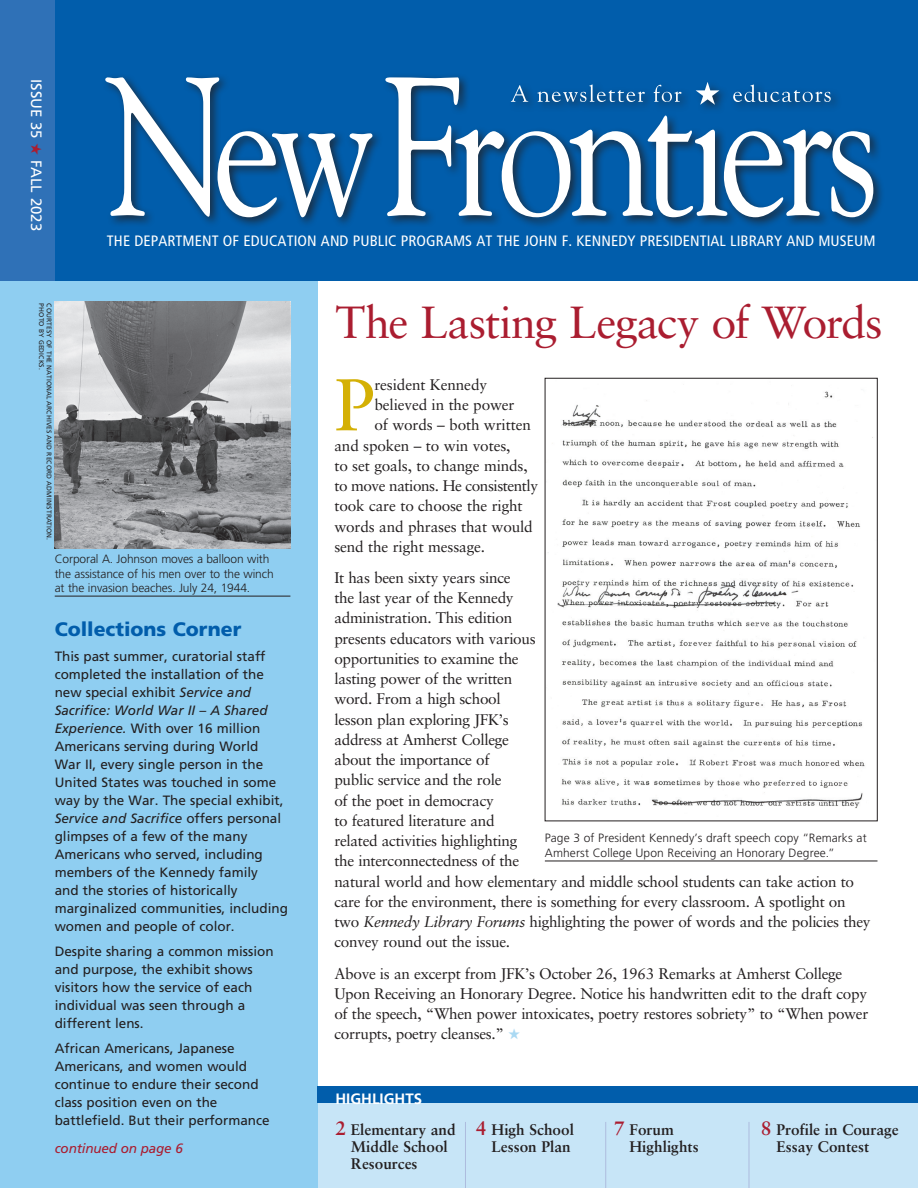
<style>
.page{position:relative;width:918px;height:1188px;background:#fff}
.page>*{position:absolute;margin:0;border:0;box-sizing:border-box;transform-origin:0 0}
.t1{font:73.35px "Sabon";color:#d4b005}
.t2{font:45px "Sabon";letter-spacing:-.025em;color:#aa1d30}
.t3{font:900 19.5px "Frutiger";color:#015dab}
.t4{font:15.3px/20.2px "Sabon";letter-spacing:-.02em;color:#231f20}
.t5{font:700 15.3px/17.2px "Sabon";color:#231f20}
.t6{font:condensed 15px "Frutiger";letter-spacing:.005em;color:#fff;scale:1.04 1}
.t7{font:15px "Frutiger";color:#fff}
.t8{font:700 15px "Frutiger";color:#fff}
.t9{font:13.5px/18px "Frutiger";color:#231f20}
.t10{font:italic 13.5px "Frutiger";letter-spacing:-.015em;color:#aa1d30}
.t11{font:300 12px/14.4px "Frutiger";letter-spacing:-.01em;color:#231f20}
.t12{font:300 12px/14.4px "Frutiger";letter-spacing:.01em;color:#231f20}
.t13{font:6.75px "Frutiger";letter-spacing:.01em;color:#231f20}
.s1{color:#aa1d30}
.s2{font-style:italic}
.s3{color:#aad9f3}
.s4{font-size:19.5px;color:#aa1d30}
</style>
<div class="page">
<div style="left:125px;top:1086px;width:793px;height:102px;background:#c7e5f7"></div>
<div style="left:0;top:239px;width:317px;height:949px;background:#8fcef1"></div>
<div style="left:0;top:0;width:918px;height:280px;background:#015dab"></div>
<div style="left:317px;top:1086px;width:601px;height:17px;background:#015dab"></div>
<div style="left:102px;top:73px;width:783px;height:156px;background:#231f20;opacity:.75"></div>
<svg style="left:105px;top:77px;width:267px;height:140px"></svg>
<svg style="left:385px;top:77px;width:488px;height:140px"></svg>
<div style="left:0;top:0;width:55px;height:280px;background:#2f71b7"></div>
<img style="left:548px;top:391px;width:325px;height:417px">
<hr style="left:545px;top:861px;width:333px;height:1px;background:#231f20">
<hr style="left:465px;top:1122px;width:1px;height:66px;background:#adbcde">
<hr style="left:605px;top:1122px;width:1px;height:66px;background:#adbcde">
<hr style="left:749px;top:1122px;width:1px;height:66px;background:#adbcde">
<img style="left:55px;top:302px;width:235px;height:246px">
<hr style="left:55px;top:596px;width:235px;height:1px;background:#231f20">
<p class="t7" style="left:45px;top:79px;width:153px;rotate:90deg">ISSUE 35 <span class="s1">★</span> FALL 2023</p>
<p class="t6" style="left:107px;top:232px;width:741px">THE DEPARTMENT OF EDUCATION AND PUBLIC PROGRAMS AT THE JOHN F. KENNEDY PRESIDENTIAL LIBRARY AND MUSEUM</p>
<p class="t13" style="left:46px;top:303px;width:67px;rotate:90deg">PHOTO BY GEDICKS.</p>
<p class="t13" style="left:53px;top:303px;width:238px;rotate:90deg">COURTESY OF THE NATIONAL ARCHIVES AND RECORD ADMINISTRATION.</p>
<p class="t11" style="left:55px;top:552px;width:221px">Corporal A. Johnson moves a balloon with the assistance of his men over to the winch at the invasion beaches. July 24, 1944.</p>
<p class="t3" style="left:55px;top:618px;width:188px">Collections Corner</p>
<p class="t9" style="left:55px;top:647px;width:235px">This past summer, curatorial staff completed the installation of the new special exhibit <span class="s2">Service and<br>Sacrifice: World War II – A Shared<br>Experience.</span> With over 16 million<br>Americans serving during World<br>War II, every single person in the<br>United States was touched in some way by the War. The special exhibit,<br><span class="s2">Service and Sacrifice</span> offers personal glimpses of a few of the many<br>Americans who served, including members of the Kennedy family<br>and the stories of historically marginalized communities, including women and people of color.</p>
<p class="t9" style="left:55px;top:942px;width:221px">Despite sharing a common mission and purpose, the exhibit shows visitors how the service of each individual was seen through a different lens.</p>
<p class="t9" style="left:55px;top:1039px;width:216px">African Americans, Japanese<br>Americans, and women would continue to endure their second class position even on the battlefield. But their performance</p>
<p class="t10" style="left:55px;top:1140px;width:130px">continued on page 6</p>
<h2 class="t2" style="left:335px;top:296px;width:549px">The Lasting Legacy of Words</h2>
<h1 class="t1" style="left:334px;top:361px;width:42px">P</h1>
<p class="t4" style="left:374px;top:374px;width:114px">resident Kennedy</p>
<p class="t4" style="left:374px;top:395px;width:142px">believed in the power</p>
<p class="t4" style="left:374px;top:415px;width:158px">of words – both written</p>
<p class="t4" style="left:334px;top:435px;width:178px">and spoken – to win votes,</p>
<p class="t4" style="left:334px;top:455px;width:195px">to set goals, to change minds,</p>
<p class="t4" style="left:334px;top:476px;width:205px">to move nations. He consistently</p>
<p class="t4" style="left:334px;top:496px;width:190px">took care to choose the right</p>
<p class="t4" style="left:334px;top:516px;width:200px">words and phrases that would</p>
<p class="t4" style="left:334px;top:536px;width:152px">send the right message.</p>
<p class="t4" style="left:334px;top:567px;width:538px">It has been sixty years since<br>the last year of the Kennedy<br>administration. This edition<br>presents educators with various<br>opportunities to examine the<br>lasting power of the written<br>word. From a high school<br>lesson plan exploring JFK’s<br>address at Amherst College<br>about the importance of<br>public service and the role<br>of the poet in democracy<br>to featured literature and<br>related activities highlighting<br>the interconnectedness of the<br>natural world and how elementary and middle school students can take action to care for the environment, there is something for every classroom. A spotlight on two <span class="s2">Kennedy Library Forums</span> highlighting the power of words and the policies they convey round out the issue.</p>
<p class="t4" style="left:334px;top:963px;width:536px">Above is an excerpt from JFK’s October 26, 1963 Remarks at Amherst College Upon Receiving an Honorary Degree. Notice his handwritten edit to the draft copy of the speech, “When power intoxicates, poetry restores sobriety” to “When power corrupts, poetry cleanses.” <span class="s3">★</span></p>
<p class="t12" style="left:545px;top:831px;width:323px">Page 3 of President Kennedy’s draft speech copy “Remarks at<br>Amherst College Upon Receiving an Honorary Degree.”</p>
<p class="t8" style="left:335px;top:1090px;width:88px">HIGHLIGHTS</p>
<p class="t5" style="left:351px;top:1120px;width:106px;text-indent:-16px"><span class="s4">2</span> Elementary and<br>Middle School<br>Resources</p>
<p class="t5" style="left:476px;top:1120px;width:99px;text-align:right"><span class="s4">4</span> High School<br>Lesson Plan</p>
<p class="t5" style="left:629px;top:1120px;width:71px;text-indent:-16px"><span class="s4">7</span> Forum<br>Highlights</p>
<p class="t5" style="left:777px;top:1120px;width:124px;text-indent:-16px"><span class="s4">8</span> Profile in Courage<br>Essay Contest</p>
</div>
